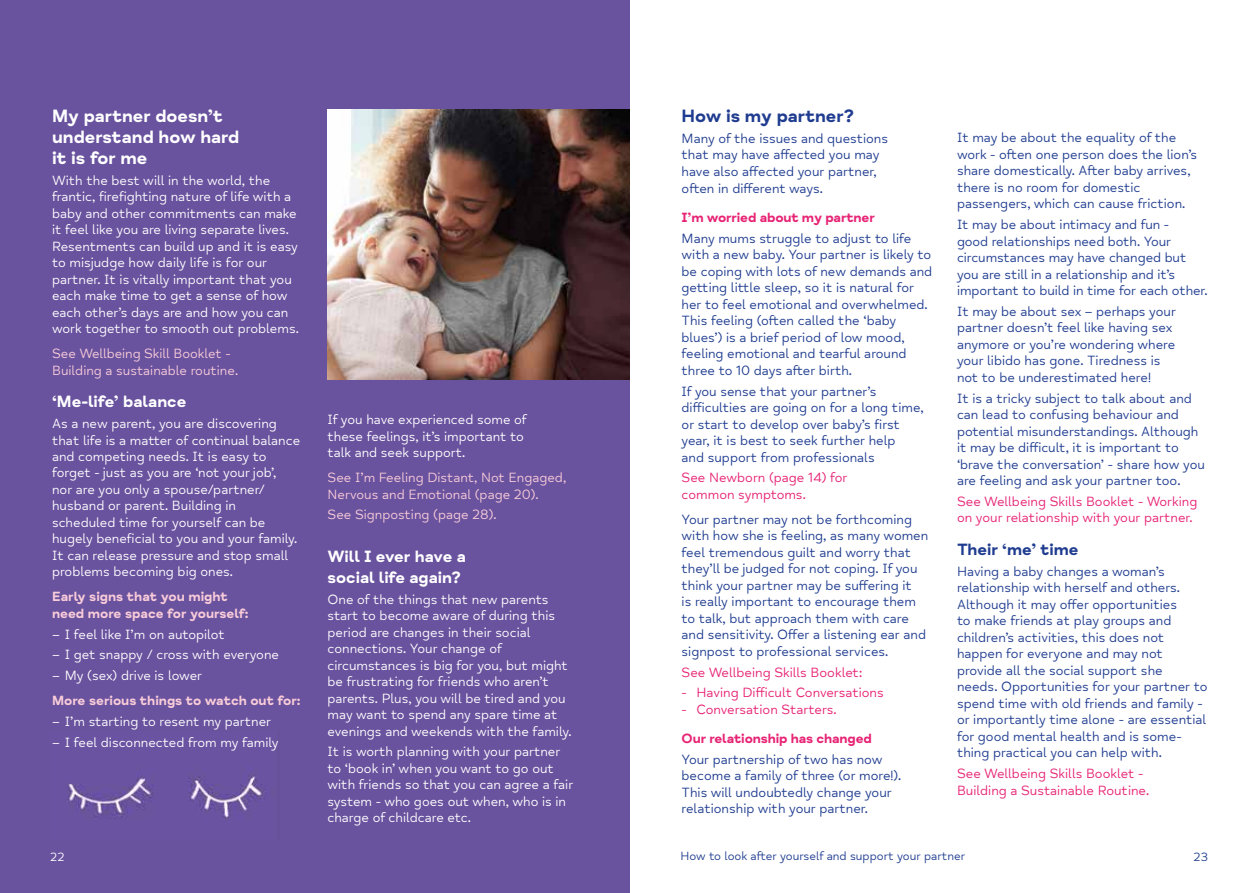
<style>
.page{position:relative;width:1259px;height:893px;background:#fff}
.page>*{position:absolute;margin:0;border:0;box-sizing:border-box;transform-origin:0 0}
.t1{font:700 18px/21px "Mind Meridian";color:#fff}
.t2{font:700 18px "Mind Meridian";color:#1f3c90}
.t3{font:700 16.5px/21px "Mind Meridian";color:#fff}
.t4{font:700 16.5px "Mind Meridian";color:#1f3c90}
.t5{font:13.5px/16.5px "Mind Meridian";color:#1f3c90}
.t6{font:13.5px/16.5px "Mind Meridian";color:#fff}
.t7{font:13.5px/16.5px "Mind Meridian";color:#e72274}
.t8{font:13.5px/16.5px "Mind Meridian";color:#f9ccd9}
.t9{font:700 13.5px/16.5px "Mind Meridian";color:#f9ccd9}
.t10{font:700 13.5px "Mind Meridian";letter-spacing:-.01em;color:#e72274}
.t11{font:12px "Mind Meridian";color:#1f3c90}
.t12{font:12px "Mind Meridian";color:#fff}
</style>
<div class="page">
<div style="left:0;top:0;width:629px;height:893px;background:#69529e"></div>
<img style="left:327px;top:109px;width:302px;height:270px">
<img style="left:67px;top:773px;width:199px;height:46px">
<h1 class="t1" style="left:52px;top:106px;width:189px">My partner doesn’t understand how hard it is for me</h1>
<p class="t6" style="left:52px;top:172px;width:248px">With the best will in the world, the frantic, firefighting nature of life with a baby and other commitments can make it feel like you are living separate lives.<br>Resentments can build up and it is easy to misjudge how daily life is for our partner. It is vitally important that you each make time to get a sense of how each other’s days are and how you can work together to smooth out problems.</p>
<p class="t8" style="left:52px;top:346px;width:188px">See Wellbeing Skill Booklet -<br>Building a sustainable routine.</p>
<p class="t3" style="left:52px;top:391px;width:136px">‘Me-life’ balance</p>
<p class="t6" style="left:52px;top:415px;width:250px">As a new parent, you are discovering that life is a matter of continual balance and competing needs. It is easy to forget - just as you are ‘not your job’,<br>nor are you only a spouse/partner/ husband or parent. Building in scheduled time for yourself can be hugely beneficial to you and your family.<br>It can release pressure and stop small problems becoming big ones.</p>
<p class="t9" style="left:52px;top:589px;width:198px">Early signs that you might need more space for yourself:</p>
<p class="t6" style="left:52px;top:626px;width:174px">– I feel like I’m on autopilot</p>
<p class="t6" style="left:52px;top:647px;width:228px">– I get snappy / cross with everyone</p>
<p class="t6" style="left:52px;top:668px;width:151px">– My (sex) drive is lower</p>
<p class="t9" style="left:52px;top:693px;width:250px">More serious things to watch out for:</p>
<p class="t6" style="left:52px;top:713px;width:220px">– I’m starting to resent my partner</p>
<p class="t6" style="left:52px;top:734px;width:228px">– I feel disconnected from my family</p>
<p class="t12" style="left:50px;top:850px;width:16px">22</p>
<p class="t6" style="left:327px;top:412px;width:201px">If you have experienced some of these feelings, it’s important to talk and seek support.</p>
<p class="t8" style="left:327px;top:470px;width:240px">See I’m Feeling Distant, Not Engaged,<br>Nervous and Emotional (page 20).</p>
<p class="t8" style="left:327px;top:507px;width:171px">See Signposting (page 28).</p>
<p class="t3" style="left:327px;top:546px;width:140px">Will I ever have a social life again?</p>
<p class="t6" style="left:327px;top:591px;width:245px">One of the things that new parents start to become aware of during this period are changes in their social connections. Your change of circumstances is big for you, but might be frustrating for friends who aren’t parents. Plus, you will be tired and you may want to spend any spare time at evenings and weekends with the family.</p>
<p class="t6" style="left:327px;top:744px;width:247px">It is worth planning with your partner to ‘book in’ when you want to go out with friends so that you can agree a fair system - who goes out when, who is in charge of childcare etc.</p>
<h1 class="t2" style="left:681px;top:105px;width:174px">How is my partner?</h1>
<p class="t5" style="left:681px;top:130px;width:208px">Many of the issues and questions that may have affected you may have also affected your partner, often in different ways.</p>
<p class="t10" style="left:681px;top:210px;width:195px">I’m worried about my partner</p>
<p class="t5" style="left:681px;top:230px;width:252px">Many mums struggle to adjust to life with a new baby. Your partner is likely to be coping with lots of new demands and getting little sleep, so it is natural for her to feel emotional and overwhelmed.<br>This feeling (often called the ‘baby blues’) is a brief period of low mood, feeling emotional and tearful around three to 10 days after birth.</p>
<p class="t5" style="left:681px;top:383px;width:244px">If you sense that your partner’s difficulties are going on for a long time, or start to develop over baby’s first year, it is best to seek further help<br>and support from professionals</p>
<p class="t7" style="left:681px;top:470px;width:167px">See Newborn (page 14) for common symptoms.</p>
<p class="t5" style="left:681px;top:511px;width:248px">Your partner may not be forthcoming with how she is feeling, as many women feel tremendous guilt and worry that they’ll be judged for not coping. If you think your partner may be suffering it<br>is really important to encourage them to talk, but approach them with care and sensitivity. Offer a listening ear and signpost to professional services.</p>
<p class="t7" style="left:681px;top:664px;width:182px">See Wellbeing Skills Booklet:</p>
<p class="t7" style="left:681px;top:685px;width:204px">- Having Difficult Conversations</p>
<p class="t7" style="left:681px;top:701px;width:157px">- Conversation Starters.</p>
<p class="t10" style="left:681px;top:730px;width:192px">Our relationship has changed</p>
<p class="t5" style="left:681px;top:751px;width:221px">Your partnership of two has now become a family of three (or more!).<br>This will undoubtedly change your relationship with your partner.</p>
<p class="t5" style="left:957px;top:130px;width:242px">It may be about the equality of the work - often one person does the lion’s share domestically. After baby arrives, there is no room for domestic passengers, which can cause friction.</p>
<p class="t5" style="left:957px;top:217px;width:252px">It may be about intimacy and fun -<br>good relationships need both. Your circumstances may have changed but you are still in a relationship and it’s important to build in time for each other.</p>
<p class="t5" style="left:957px;top:303px;width:220px">It may be about sex – perhaps your partner doesn’t feel like having sex anymore or you’re wondering where your libido has gone. Tiredness is not to be underestimated here!</p>
<p class="t5" style="left:957px;top:390px;width:249px">It is a tricky subject to talk about and can lead to confusing behaviour and potential misunderstandings. Although it may be difficult, it is important to ‘brave the conversation’ - share how you are feeling and ask your partner too.</p>
<p class="t7" style="left:957px;top:493px;width:242px">See Wellbeing Skills Booklet - Working on your relationship with your partner.</p>
<p class="t4" style="left:957px;top:540px;width:123px">Their ‘me’ time</p>
<p class="t5" style="left:957px;top:563px;width:252px">Having a baby changes a woman’s relationship with herself and others.<br>Although it may offer opportunities<br>to make friends at play groups and children’s activities, this does not happen for everyone and may not provide all the social support she<br>needs. Opportunities for your partner to spend time with old friends and family - or importantly time alone - are essential for good mental health and is some&shy;thing practical you can help with.</p>
<p class="t7" style="left:957px;top:765px;width:194px">See Wellbeing Skills Booklet -<br>Building a Sustainable Routine.</p>
<p class="t11" style="left:680px;top:849px;width:286px">How to look after yourself and support your partner</p>
<p class="t11" style="left:1193px;top:850px;width:16px">23</p>
</div>
